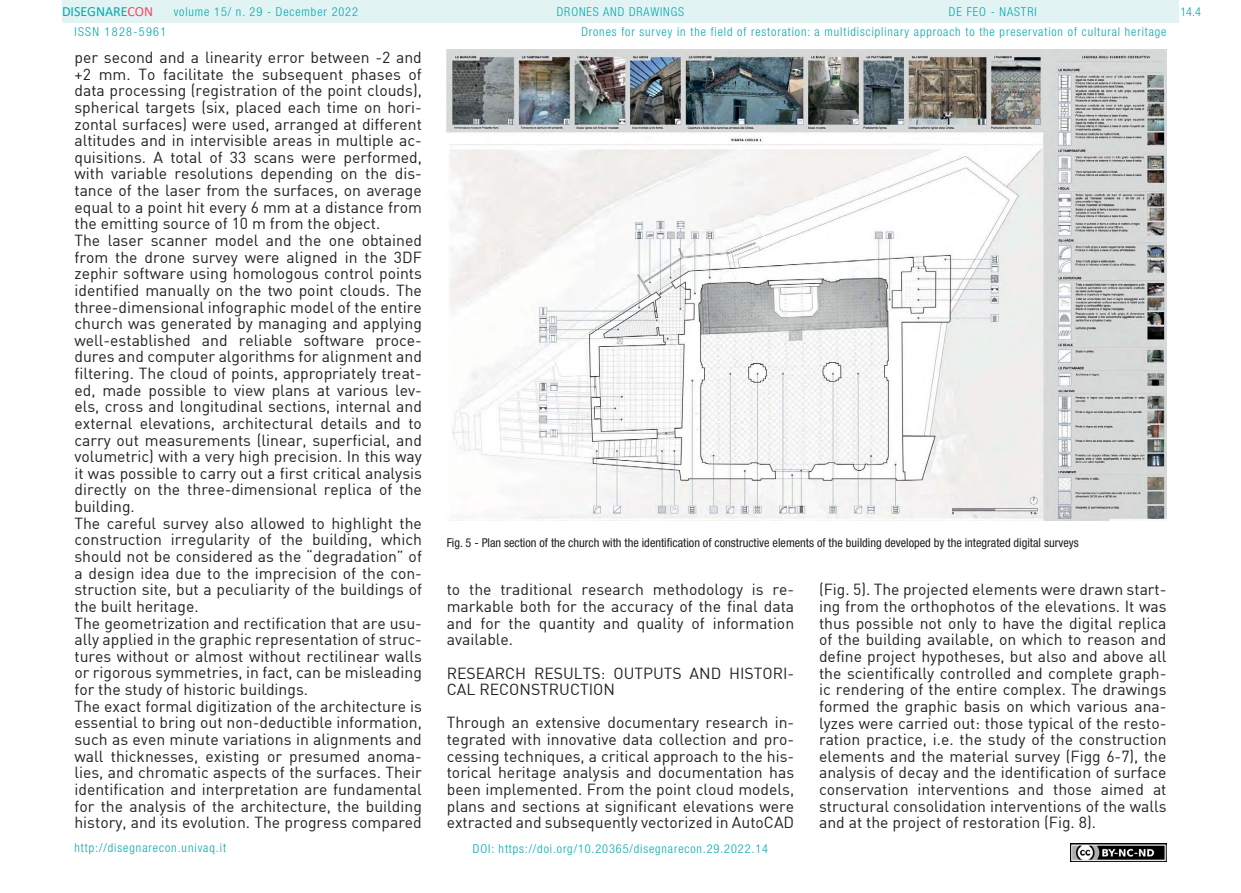
<style>
.page{position:relative;width:1241px;height:893px;background:#fff}
.page>*{position:absolute;margin:0;border:0;box-sizing:border-box;transform-origin:0 0}
.t1{font:15.75px/16.6px "DIN";color:#231f20;text-align:justify}
.t2{font:14px "Calibri";color:#00aaad}
.t3{font:300 condensed 12.25px "Helvetica Neue LT Std";letter-spacing:.075em;color:#00aaad}
.t4{font:condensed 12.25px "Helvetica Neue LT Std";color:#231f20}
.t5{font:300 condensed 12.25px "Helvetica Neue LT Std";letter-spacing:.11em;color:#00aaad}
.s1{color:#f24862}
</style>
<div class="page">
<div style="left:62px;top:0;width:1116px;height:23px;background:#e2f3f4"></div>
<img style="left:1070px;top:843px;width:96px;height:18px">
<img style="left:446px;top:50px;width:720px;height:471px">
<p class="t2" style="left:62px;top:2px;width:93px">DISEGNARE<span class="s1">CON</span></p>
<p class="t3" style="left:948px;top:5px;width:89px">DE FEO - NASTRI</p>
<p class="t3" style="left:174px;top:5px;width:186px">volume 15/ n. 29 - December 2022</p>
<p class="t3" style="left:556px;top:5px;width:129px">DRONES AND DRAWINGS</p>
<p class="t5" style="left:74px;top:24px;width:93px">ISSN 1828-5961</p>
<p class="t1" style="left:74px;top:49px;width:349px;text-align:left">per second and a linearity error between -2 and +2 mm. To facilitate the subsequent phases of data processing (registration of the point clouds), spherical targets (six, placed each time on hori&shy;zontal surfaces) were used, arranged at different altitudes and in intervisible areas in multiple ac&shy;quisitions. A total of 33 scans were performed, with variable resolutions depending on the dis&shy;tance of the laser from the surfaces, on average equal to a point hit every 6 mm at a distance from the emitting source of 10 m from the object.<br>The laser scanner model and the one obtained from the drone survey were aligned in the 3DF zephir software using homologous control points identified manually on the two point clouds. The three-dimensional infographic model of the entire church was generated by managing and applying well-established and reliable software proce&shy;dures and computer algorithms for alignment and filtering. The cloud of points, appropriately treat&shy;ed, made possible to view plans at various lev&shy;els, cross and longitudinal sections, internal and external elevations, architectural details and to carry out measurements (linear, superficial, and volumetric) with a very high precision. In this way it was possible to carry out a first critical analysis directly on the three-dimensional replica of the building.<br>The careful survey also allowed to highlight the construction irregularity of the building, which should not be considered as the “degradation” of a design idea due to the imprecision of the con&shy;struction site, but a peculiarity of the buildings of the built heritage.<br>The geometrization and rectification that are usu&shy;ally applied in the graphic representation of struc&shy;tures without or almost without rectilinear walls or rigorous symmetries, in fact, can be misleading for the study of historic buildings.<br>The exact formal digitization of the architecture is essential to bring out non-deductible information, such as even minute variations in alignments and wall thicknesses, existing or presumed anoma&shy;lies, and chromatic aspects of the surfaces. Their identification and interpretation are fundamental for the analysis of the architecture, the building history, and its evolution. The progress compared</p>
<p class="t3" style="left:74px;top:841px;width:153px">http://disegnarecon.univaq.it</p>
<p class="t3" style="left:581px;top:25px;width:586px">Drones for survey in the field of restoration: a multidisciplinary approach to the preservation of cultural heritage</p>
<p class="t4" style="left:446px;top:536px;width:633px">Fig. 5 - Plan section of the church with the identification of constructive elements of the building developed by the integrated digital surveys</p>
<p class="t1" style="left:446px;top:581px;width:349px">to the traditional research methodology is re&shy;markable both for the accuracy of the final data and for the quantity and quality of information available.</p>
<p class="t1" style="left:446px;top:664px;width:349px">RESEARCH RESULTS: OUTPUTS AND HISTORI-<br>CAL RECONSTRUCTION</p>
<p class="t1" style="left:446px;top:714px;width:349px">Through an extensive documentary research in&shy;tegrated with innovative data collection and pro&shy;cessing techniques, a critical approach to the his&shy;torical heritage analysis and documentation has been implemented. From the point cloud models, plans and sections at significant elevations were extracted and subsequently vectorized in AutoCAD</p>
<p class="t3" style="left:473px;top:842px;width:296px">DOI: https://doi.org/10.20365/disegnarecon.29.2022.14</p>
<p class="t1" style="left:819px;top:581px;width:349px">(Fig. 5). The projected elements were drawn start&shy;ing from the orthophotos of the elevations. It was thus possible not only to have the digital replica of the building available, on which to reason and define project hypotheses, but also and above all the scientifically controlled and complete graph&shy;ic rendering of the entire complex. The drawings formed the graphic basis on which various ana&shy;lyzes were carried out: those typical of the resto&shy;ration practice, i.e. the study of the construction elements and the material survey (Figg 6-7), the analysis of decay and the identification of surface conservation interventions and those aimed at structural consolidation interventions of the walls and at the project of restoration (Fig. 8).</p>
<p class="t3" style="left:1180px;top:5px;width:22px">14.4</p>
</div>
